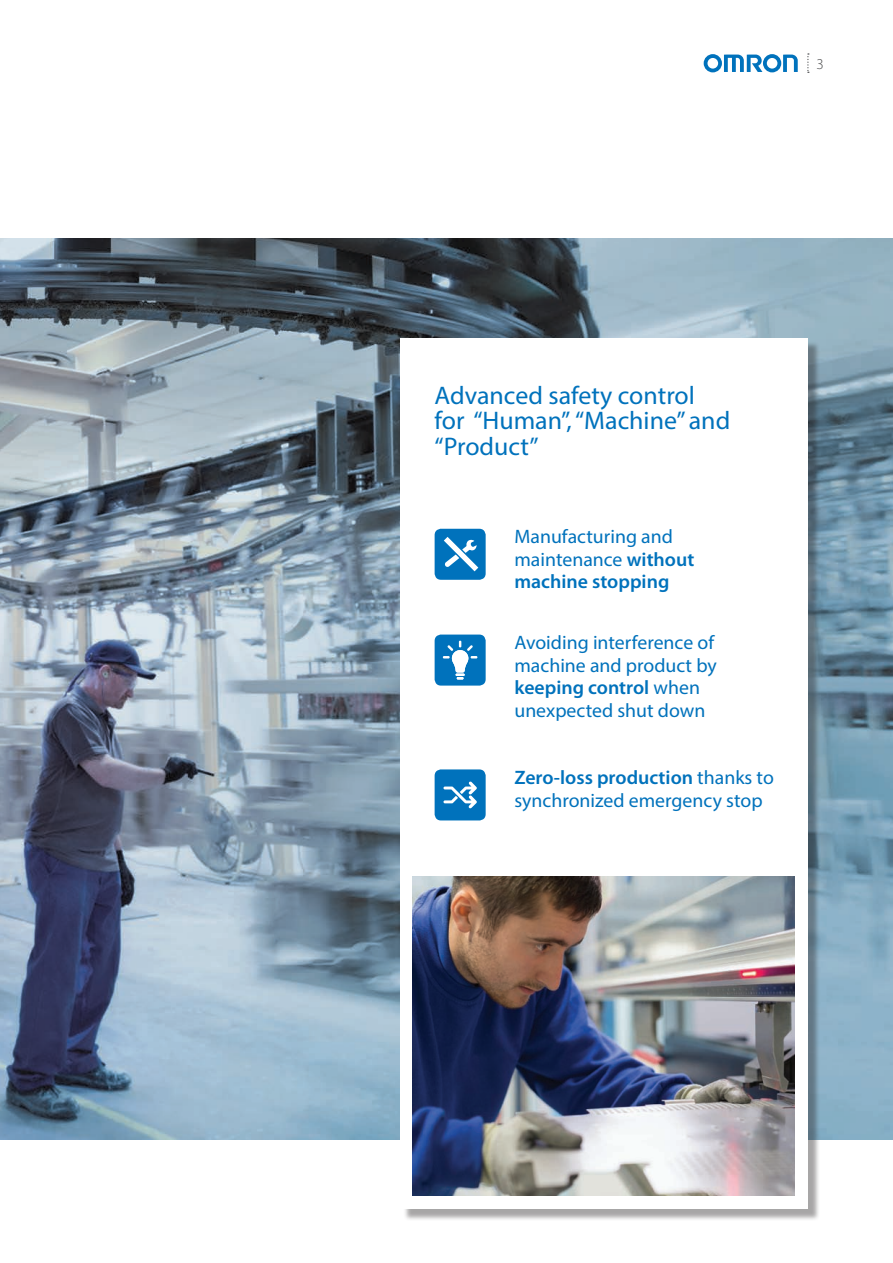
<style>
.page{position:relative;width:893px;height:1263px;background:#fff}
.page>*{position:absolute;margin:0;border:0;box-sizing:border-box;transform-origin:0 0}
.t1{font:25.5px/25.5px "Myriad Pro";color:#0072bc}
.t2{font:19.5px/22.5px "Myriad Pro";color:#0072bc}
.t3{font:300 15px "Myriad Pro";color:#4b4c4d}
.s1{font-weight:600}
</style>
<div class="page">
<svg style="left:807px;top:53px;width:2px;height:20px"></svg>
<svg style="left:704px;top:54px;width:94px;height:18px"></svg>
<img style="left:0;top:238px;width:893px;height:902px">
<div style="left:403px;top:341px;width:417px;height:881px;background:#231f20;opacity:.4"></div>
<div style="left:400px;top:338px;width:407px;height:870px;background:#fff"></div>
<div style="left:435px;top:634px;width:51px;height:52px;background:#0072bc;border-radius:6px"></div>
<svg style="left:443px;top:641px;width:34px;height:38px"></svg>
<div style="left:435px;top:529px;width:51px;height:51px;background:#0072bc;border-radius:6px"></div>
<svg style="left:444px;top:537px;width:34px;height:34px"></svg>
<div style="left:435px;top:769px;width:51px;height:51px;background:#0072bc;border-radius:6px"></div>
<svg style="left:443px;top:781px;width:34px;height:27px"></svg>
<img style="left:412px;top:876px;width:382px;height:320px">
<p class="t3" style="left:816px;top:56px;width:9px">3</p>
<h1 class="t1" style="left:435px;top:382px;width:297px">Advanced safety control for “Human”, “Machine” and “Product”</h1>
<p class="t2" style="left:514px;top:525px;width:181px">Manufacturing and maintenance <span class="s1">without machine stopping</span></p>
<p class="t2" style="left:514px;top:631px;width:204px">Avoiding interference of machine and product by <span class="s1">keeping control</span> when unexpected shut down</p>
<p class="t2" style="left:514px;top:766px;width:261px"><span class="s1">Zero-loss production</span> thanks to synchronized emergency stop</p>
</div>
